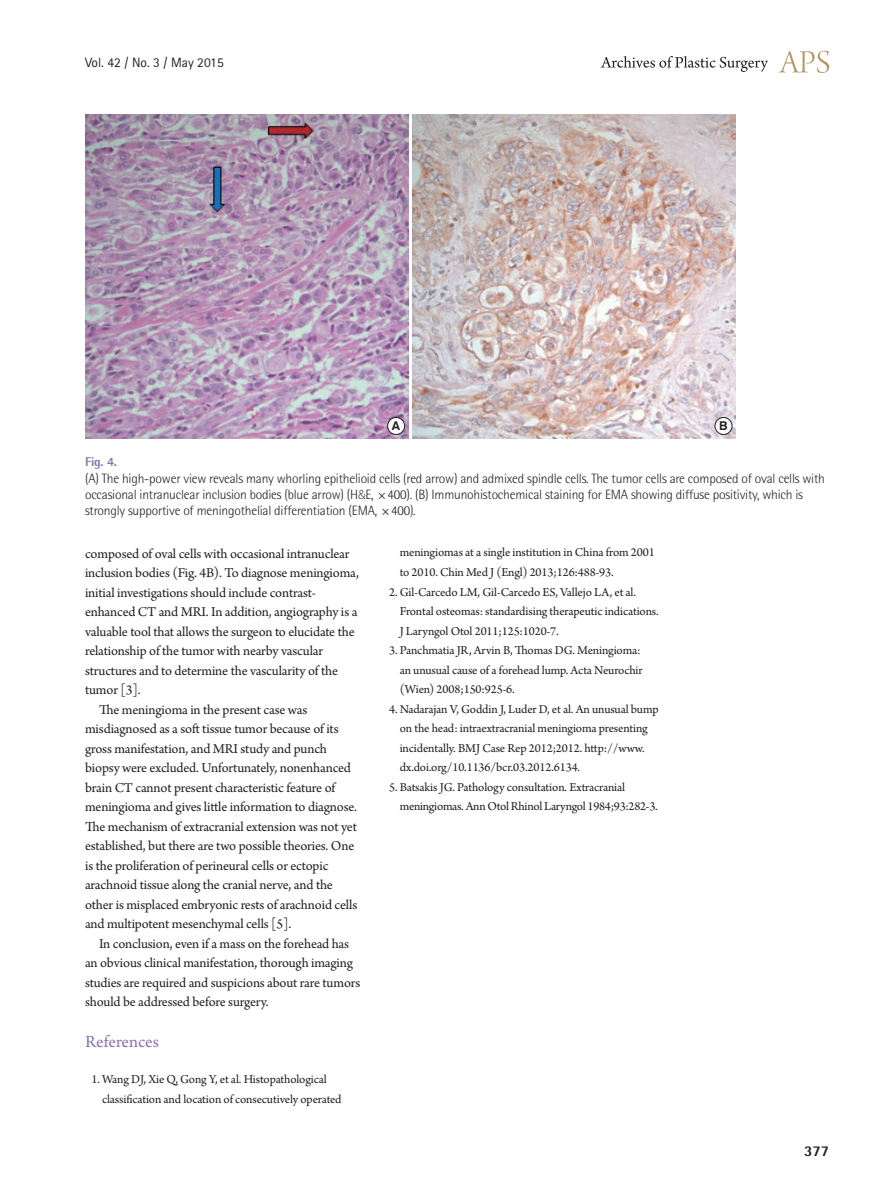
<style>
.page{position:relative;width:893px;height:1191px;background:#fff}
.page>*{position:absolute;margin:0;border:0;box-sizing:border-box;transform-origin:0 0}
.대제목{font:18px "Arno Pro";letter-spacing:-.005em;color:#8972b3}
.t1{font:800 15px "Rotis Semi Sans Std";color:#231f20}
.본문{font:14.25px/19.5px "Arno Pro";letter-spacing:-.01em;color:#231f20}
.표_그림_설명{font:300 13.5px/16.2px "Rotis Semi Sans Std";letter-spacing:-.015em;color:#231f20}
.t2{font:13.5px "Rotis Sans Serif Std";color:#231f20}
.참고문헌_1{font:12.75px/19.5px "Arno Pro";letter-spacing:-.01em;color:#231f20}
.표_그림_설명-2{font:800 12.75px "Rotis Semi Sans Std";color:#8972b3}
.t3{font:700 12.15px "Swiss 721 BT";color:#231f20}
.s1{font-family:"Myriad Pro"}
</style>
<div class="page">
<svg style="left:779px;top:51px;width:50px;height:22px"></svg>
<svg style="left:601px;top:56px;width:167px;height:16px"></svg>
<img style="left:85px;top:115px;width:323px;height:323px">
<img style="left:412px;top:115px;width:324px;height:323px">
<div style="left:388px;top:417px;width:17px;height:17px;background:#fff;border-radius:50%"></div>
<div style="left:387px;top:417px;width:18px;height:18px;border:1px solid #231f20;border-radius:50%"></div>
<div style="left:715px;top:417px;width:17px;height:17px;background:#fff;border-radius:50%"></div>
<div style="left:715px;top:417px;width:17px;height:18px;border:1px solid #231f20;border-radius:50%"></div>
<p class="t2" style="left:85px;top:54px;width:140px">Vol. 42 / No. 3 / May 2015</p>
<p class="t3" style="left:392px;top:418px;width:10px">A</p>
<p class="t3" style="left:719px;top:418px;width:10px">B</p>
<p class="표_그림_설명-2" style="left:85px;top:454px;width:33px">Fig. 4.</p>
<p class="표_그림_설명" style="left:85px;top:470px;width:741px">(A) The high-power view reveals many whorling epithelioid cells (red arrow) and admixed spindle cells. The tumor cells are composed of oval cells with occasional intranuclear inclusion bodies (blue arrow) (H<span class="s1">&amp;</span>E, ×400). (B) Immunohistochemical staining for EMA showing diffuse positivity, which is strongly supportive of meningothelial differentiation (EMA, ×400).</p>
<p class="본문" style="left:85px;top:544px;width:275px">composed of oval cells with occasional intranuclear inclusion bodies (Fig. 4B). To diagnose meningioma, initial investigations should include contrast&shy;enhanced CT and MRI. In addition, angiography is a valuable tool that allows the surgeon to elucidate the relationship of the tumor with nearby vascular structures and to determine the vascularity of the tumor [3].</p>
<p class="본문" style="left:85px;top:700px;width:274px;text-indent:14px">The meningioma in the present case was misdiagnosed as a soft tissue tumor because of its gross manifestation, and MRI study and punch biopsy were excluded. Unfortunately, nonenhanced brain CT cannot present characteristic feature of meningioma and gives little information to diagnose.<br>The mechanism of extracranial extension was not yet established, but there are two possible theories. One is the proliferation of perineural cells or ectopic arachnoid tissue along the cranial nerve, and the other is misplaced embryonic rests of arachnoid cells and multipotent mesenchymal cells [5].</p>
<p class="본문" style="left:85px;top:934px;width:277px;text-indent:14px">In conclusion, even if a mass on the forehead has an obvious clinical manifestation, thorough imaging studies are required and suspicions about rare tumors should be addressed before surgery.</p>
<p class="대제목" style="left:85px;top:1031px;width:75px">References</p>
<p class="참고문헌_1" style="left:102px;top:1070px;width:241px;text-indent:-11px">1. Wang DJ, Xie Q, Gong Y, et al. Histopathological classification and location of consecutively operated</p>
<p class="참고문헌_1" style="left:400px;top:543px;width:257px">meningiomas at a single institution in China from 2001 to 2010. Chin Med J (Engl) 2013;126:488-93.</p>
<p class="참고문헌_1" style="left:400px;top:582px;width:261px;text-indent:-11px">2. Gil-Carcedo LM, Gil-Carcedo ES, Vallejo LA, et al.<br>Frontal osteomas: standardising therapeutic indications.<br>J Laryngol Otol 2011;125:1020-7.</p>
<p class="참고문헌_1" style="left:400px;top:641px;width:244px;text-indent:-11px">3. Panchmatia JR, Arvin B, Thomas DG. Meningioma: an unusual cause of a forehead lump. Acta Neurochir (Wien) 2008;150:925-6.</p>
<p class="참고문헌_1" style="left:400px;top:699px;width:261px;text-indent:-11px">4. Nadarajan V, Goddin J, Luder D, et al. An unusual bump on the head: intraextracranial meningioma presenting incidentally. BMJ Case Rep 2012;2012. http://www. dx.doi.org/10.1136/bcr.03.2012.6134.</p>
<p class="참고문헌_1" style="left:400px;top:777px;width:260px;text-indent:-11px">5. Batsakis JG. Pathology consultation. Extracranial meningiomas. Ann Otol Rhinol Laryngol 1984;93:282-3.</p>
<p class="t1" style="left:804px;top:1141px;width:27px">377</p>
</div>
